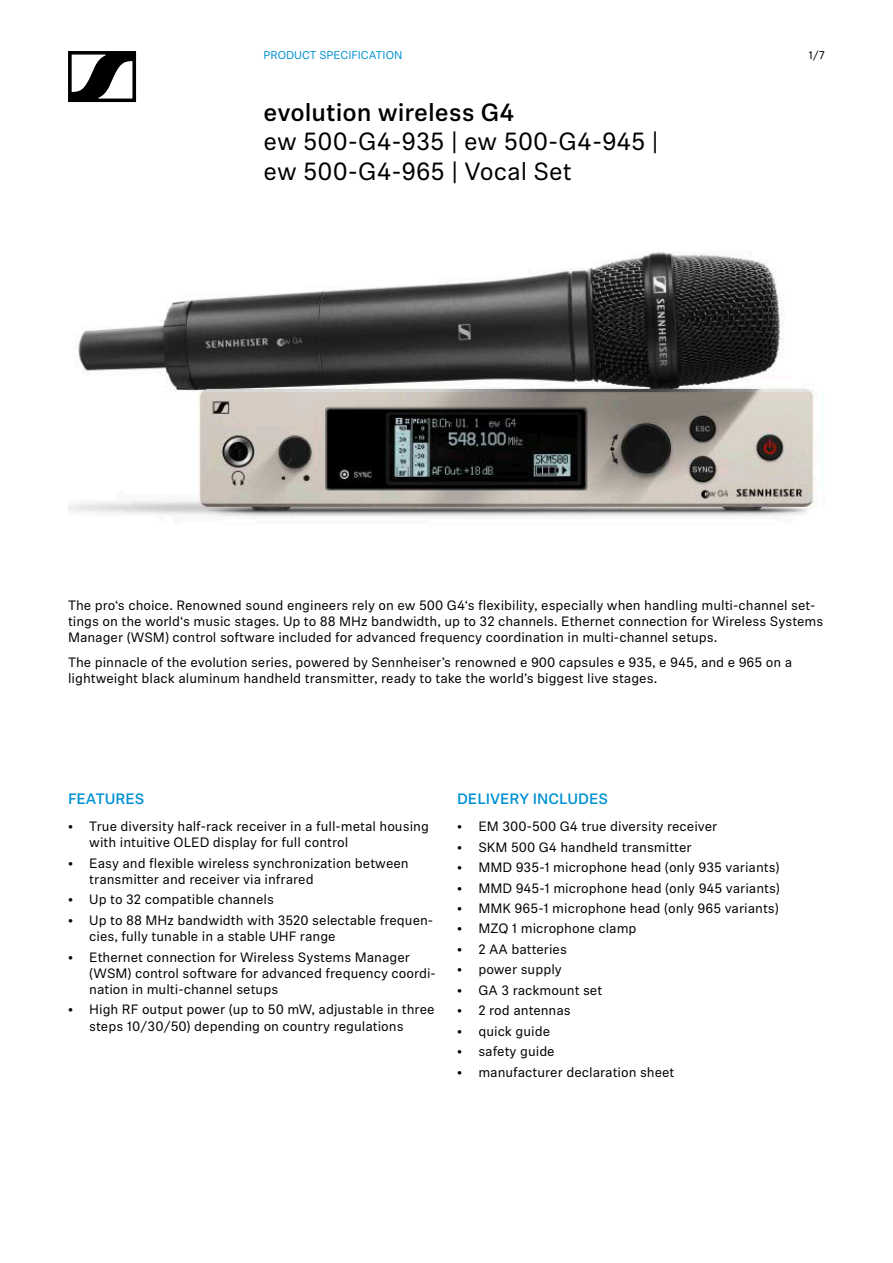
<style>
.page{position:relative;width:893px;height:1263px;background:#fff}
.page>*{position:absolute;margin:0;border:0;box-sizing:border-box;transform-origin:0 0}
.t1{font:24.75px/29.7px "Sennheiser Neue";color:#000}
.t2{font:500 24.75px "Sennheiser Neue";color:#000}
.t3{font:500 15px "Sennheiser Neue";color:#0091d4}
.t4{font:13.5px/16.2px "Sennheiser Neue";color:#000}
.t5{font:11.25px "Sennheiser Neue";color:#0091d4}
.t6{font:11.25px "Sennheiser Neue";color:#000}
</style>
<div class="page">
<svg style="left:68px;top:51px;width:68px;height:51px"></svg>
<img style="left:68px;top:252px;width:748px;height:265px">
<p class="t5" style="left:264px;top:48px;width:140px">PRODUCT SPECIFICATION</p>
<h1 class="t2" style="left:264px;top:95px;width:252px">evolution wireless G4</h1>
<h1 class="t1" style="left:264px;top:126px;width:396px">ew 500-G4-935 | ew 500-G4-945 | ew 500-G4-965 | Vocal Set</h1>
<p class="t6" style="left:808px;top:48px;width:18px">1/7</p>
<p class="t4" style="left:68px;top:596px;width:757px">The pro‘s choice. Renowned sound engineers rely on ew 500 G4‘s flexibility, especially when handling multi-channel set&shy;tings on the world‘s music stages. Up to 88 MHz bandwidth, up to 32 channels. Ethernet connection for Wireless Systems<br>Manager (WSM) control software included for advanced frequency coordination in multi-channel setups.</p>
<p class="t4" style="left:68px;top:653px;width:726px">The pinnacle of the evolution series, powered by Sennheiser’s renowned e 900 capsules e 935, e 945, and e 965 on a lightweight black aluminum handheld transmitter, ready to take the world’s biggest live stages.</p>
<p class="t3" style="left:68px;top:789px;width:78px">FEATURES</p>
<p class="t4" style="left:89px;top:818px;width:341px;text-indent:-21px">• True diversity half-rack receiver in a full-metal housing with intuitive OLED display for full control</p>
<p class="t4" style="left:89px;top:854px;width:321px;text-indent:-21px">• Easy and flexible wireless synchronization between transmitter and receiver via infrared</p>
<p class="t4" style="left:68px;top:891px;width:207px">• Up to 32 compatible channels</p>
<p class="t4" style="left:89px;top:911px;width:345px;text-indent:-21px">• Up to 88 MHz bandwidth with 3520 selectable frequen&shy;cies, fully tunable in a stable UHF range</p>
<p class="t4" style="left:89px;top:948px;width:348px;text-indent:-21px">• Ethernet connection for Wireless Systems Manager (WSM) control software for advanced frequency coordi&shy;nation in multi-channel setups</p>
<p class="t4" style="left:89px;top:1001px;width:347px;text-indent:-21px">• High RF output power (up to 50 mW, adjustable in three steps 10/30/50) depending on country regulations</p>
<p class="t3" style="left:457px;top:789px;width:152px">DELIVERY INCLUDES</p>
<p class="t4" style="left:457px;top:818px;width:262px">• EM 300-500 G4 true diversity receiver</p>
<p class="t4" style="left:457px;top:838px;width:236px">• SKM 500 G4 handheld transmitter</p>
<p class="t4" style="left:457px;top:858px;width:324px">• MMD 935-1 microphone head (only 935 variants)</p>
<p class="t4" style="left:457px;top:879px;width:324px">• MMD 945-1 microphone head (only 945 variants)</p>
<p class="t4" style="left:457px;top:899px;width:323px">• MMK 965-1 microphone head (only 965 variants)</p>
<p class="t4" style="left:457px;top:920px;width:181px">• MZQ 1 microphone clamp</p>
<p class="t4" style="left:457px;top:940px;width:111px">• 2 AA batteries</p>
<p class="t4" style="left:457px;top:961px;width:106px">• power supply</p>
<p class="t4" style="left:457px;top:981px;width:147px">• GA 3 rackmount set</p>
<p class="t4" style="left:457px;top:1002px;width:115px">• 2 rod antennas</p>
<p class="t4" style="left:457px;top:1022px;width:95px">• quick guide</p>
<p class="t4" style="left:457px;top:1043px;width:99px">• safety guide</p>
<p class="t4" style="left:457px;top:1063px;width:219px">• manufacturer declaration sheet</p>
</div>
